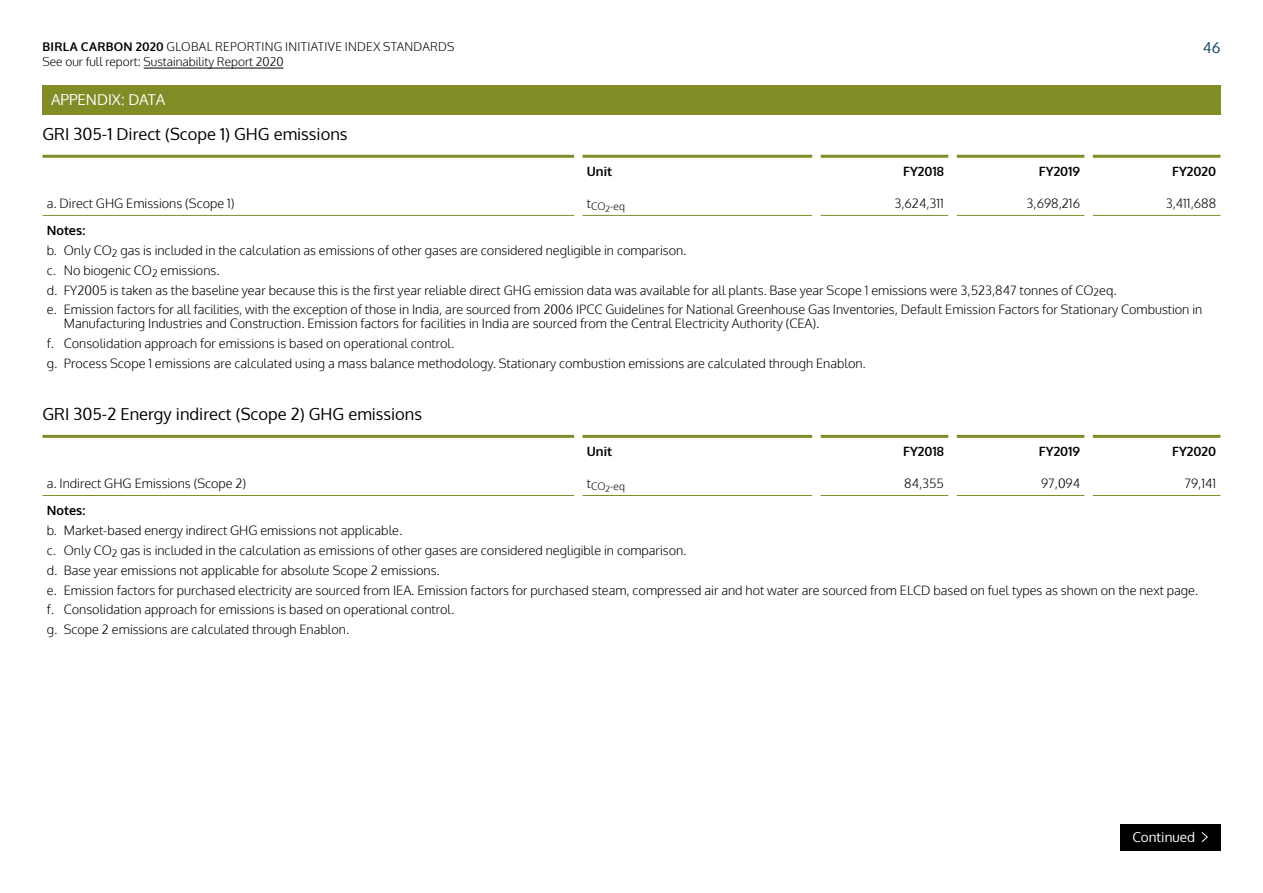
<style>
.page{position:relative;width:1263px;height:893px;background:#fff}
.page>*{position:absolute;margin:0;border:0;box-sizing:border-box;transform-origin:0 0}
.t1{font:16.5px "Oxygen";color:#000}
.t2{font:15px "Oxygen";color:#fff}
.t3{font:15px "Oxygen";color:#1a486a}
.t4{font:13.5px "Oxygen";color:#fff}
.t5{font:300 12.75px/20px "Oxygen";color:#000}
.t6{font:700 12.75px "Oxygen";color:#000}
.t7{font:300 12px/15px "Oxygen";color:#000}
.t8{font:300 10.2px "Oxygen";color:#000}
.s1{font-weight:700}
</style>
<div class="page">
<hr style="left:144px;top:68px;width:139px;height:1px;background:#000">
<hr style="left:43px;top:155px;width:531px;height:3px;background:#818c27">
<hr style="left:583px;top:155px;width:229px;height:3px;background:#818c27">
<hr style="left:821px;top:155px;width:127px;height:3px;background:#818c27">
<hr style="left:957px;top:155px;width:127px;height:3px;background:#818c27">
<hr style="left:1093px;top:155px;width:127px;height:3px;background:#818c27">
<hr style="left:43px;top:215px;width:531px;height:1px;background:#818c27">
<hr style="left:583px;top:215px;width:229px;height:1px;background:#818c27">
<hr style="left:821px;top:215px;width:127px;height:1px;background:#818c27">
<hr style="left:957px;top:215px;width:127px;height:1px;background:#818c27">
<hr style="left:1093px;top:215px;width:127px;height:1px;background:#818c27">
<hr style="left:43px;top:435px;width:531px;height:3px;background:#818c27">
<hr style="left:583px;top:435px;width:229px;height:3px;background:#818c27">
<hr style="left:821px;top:435px;width:127px;height:3px;background:#818c27">
<hr style="left:957px;top:435px;width:127px;height:3px;background:#818c27">
<hr style="left:1093px;top:435px;width:127px;height:3px;background:#818c27">
<hr style="left:43px;top:495px;width:531px;height:1px;background:#818c27">
<hr style="left:583px;top:495px;width:229px;height:1px;background:#818c27">
<hr style="left:821px;top:495px;width:127px;height:1px;background:#818c27">
<hr style="left:957px;top:495px;width:127px;height:1px;background:#818c27">
<hr style="left:1093px;top:495px;width:127px;height:1px;background:#818c27">
<div style="left:1119px;top:824px;width:101px;height:26px;background:#000"></div>
<svg style="left:1201px;top:832px;width:7px;height:10px"></svg>
<div style="left:43px;top:85px;width:1178px;height:30px;background:#818c27"></div>
<p class="t7" style="left:43px;top:40px;width:413px"><span class="s1">BIRLA CARBON 2020</span> GLOBAL REPORTING INITIATIVE INDEX STANDARDS<br>See our full report: Sustainability Report 2020</p>
<p class="t3" style="left:1203px;top:38px;width:19px">46</p>
<p class="t2" style="left:51px;top:89px;width:116px">APPENDIX: DATA</p>
<p class="t1" style="left:43px;top:123px;width:307px">GRI 305-1 Direct (Scope 1) GHG emissions</p>
<p class="t6" style="left:587px;top:163px;width:27px">Unit</p>
<p class="t6" style="left:903px;top:163px;width:42px">FY2018</p>
<p class="t6" style="left:1039px;top:163px;width:43px">FY2019</p>
<p class="t6" style="left:1172px;top:163px;width:45px">FY2020</p>
<p class="t5" style="left:47px;top:194px;width:189px">a. Direct GHG Emissions (Scope 1)</p>
<p class="t8" style="left:587px;top:200px;width:40px"><sup>t</sup>CO<sub>2</sub>-eq</p>
<p class="t5" style="left:894px;top:194px;width:51px">3,624,311</p>
<p class="t5" style="left:1026px;top:194px;width:55px">3,698,216</p>
<p class="t5" style="left:1166px;top:194px;width:52px">3,411,688</p>
<p class="t5" style="left:47px;top:221px;width:1157px"><span class="s1">Notes:<br></span>b. Only CO<sub>2</sub> gas is included in the calculation as emissions of other gases are considered negligible in comparison.<br>c. No biogenic CO<sub>2</sub> emissions.<br>d. FY2005 is taken as the baseline year because this is the first year reliable direct GHG emission data was available for all plants. Base year Scope 1 emissions were 3,523,847 tonnes of CO<sub>2</sub>eq.<br>e. Emission factors for all facilities, with the exception of those in India, are sourced from 2006 IPCC Guidelines for National Greenhouse Gas Inventories, Default Emission Factors for Stationary Combustion in</p>
<p class="t5" style="left:47px;top:314px;width:820px;text-indent:17px">Manufacturing Industries and Construction. Emission factors for facilities in India are sourced from the Central Electricity Authority (CEA).<br>f. Consolidation approach for emissions is based on operational control.<br>g. Process Scope 1 emissions are calculated using a mass balance methodology. Stationary combustion emissions are calculated through Enablon.</p>
<p class="t1" style="left:43px;top:403px;width:381px">GRI 305-2 Energy indirect (Scope 2) GHG emissions</p>
<p class="t6" style="left:587px;top:443px;width:27px">Unit</p>
<p class="t6" style="left:903px;top:443px;width:42px">FY2018</p>
<p class="t6" style="left:1039px;top:443px;width:43px">FY2019</p>
<p class="t6" style="left:1172px;top:443px;width:45px">FY2020</p>
<p class="t5" style="left:47px;top:474px;width:201px">a. Indirect GHG Emissions (Scope 2)</p>
<p class="t8" style="left:587px;top:480px;width:40px"><sup>t</sup>CO<sub>2</sub>-eq</p>
<p class="t5" style="left:904px;top:474px;width:41px">84,355</p>
<p class="t5" style="left:1041px;top:474px;width:40px">97,094</p>
<p class="t5" style="left:1184px;top:474px;width:33px">79,141</p>
<p class="t6" style="left:47px;top:502px;width:40px">Notes:</p>
<p class="t5" style="left:47px;top:521px;width:1153px">b. Market-based energy indirect GHG emissions not applicable.<br>c. Only CO<sub>2</sub> gas is included in the calculation as emissions of other gases are considered negligible in comparison.<br>d. Base year emissions not applicable for absolute Scope 2 emissions.<br>e. Emission factors for purchased electricity are sourced from IEA. Emission factors for purchased steam, compressed air and hot water are sourced from ELCD based on fuel types as shown on the next page. f. Consolidation approach for emissions is based on operational control.<br>g. Scope 2 emissions are calculated through Enablon.</p>
<p class="t4" style="left:1132px;top:828px;width:64px">Continued</p>
</div>
